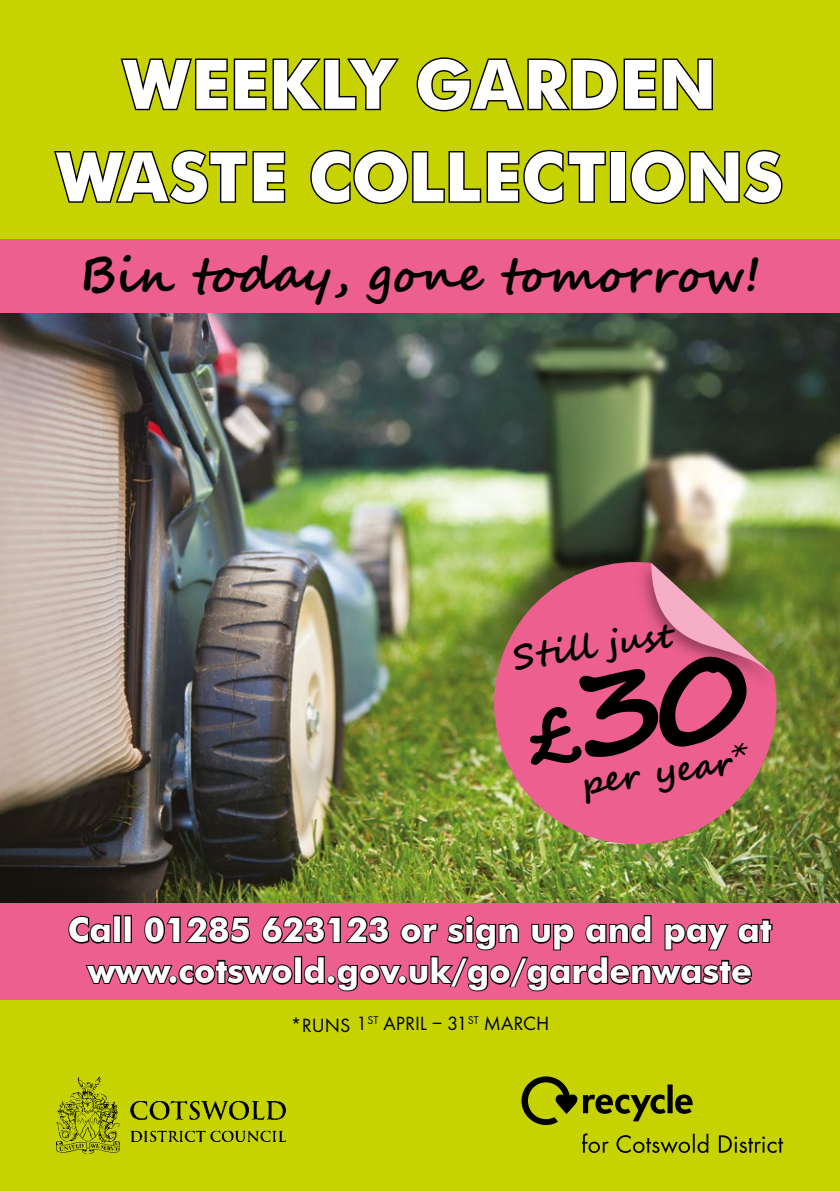
<style>
.page{position:relative;width:840px;height:1191px;background:#fff}
.page>*{position:absolute;margin:0;border:0;box-sizing:border-box;transform-origin:0 0}
.t1{font:700 68.2px/92.4px "Futura BT";color:#fff;text-align:center}
.t2{font:700 48.4px "Segoe Script";color:#000}
.t3{font:700 34.2px/41px "Futura BT";color:#fff;text-align:center}
.t4{font:700 34px "Segoe Script";color:#000}
.t5{font:20px "Futura EF";color:#000}
</style>
<div class="page">
<div style="left:0;top:0;width:839px;height:1191px;background:#c7d300"></div>
<img style="left:0;top:313px;width:839px;height:589px">
<div style="left:0;top:902px;width:839px;height:97px;background:#ec5f8f"></div>
<div style="left:0;top:239px;width:839px;height:74px;background:#ec5f8f"></div>
<svg style="left:521px;top:1076px;width:171px;height:49px"></svg>
<svg style="left:582px;top:1133px;width:200px;height:20px"></svg>
<img style="left:57px;top:1076px;width:229px;height:78px">
<svg style="left:120px;top:58px;width:279px;height:53px"></svg>
<svg style="left:416px;top:57px;width:297px;height:55px"></svg>
<svg style="left:54px;top:149px;width:232px;height:55px"></svg>
<svg style="left:310px;top:149px;width:296px;height:55px"></svg>
<div style="left:609px;top:151px;width:16px;height:52px;border:3px solid #000"></div>
<svg style="left:630px;top:149px;width:153px;height:55px"></svg>
<svg style="left:67px;top:914px;width:706px;height:86px"></svg>
<img style="left:494px;top:562px;width:282px;height:282px">
<img style="left:630px;top:550px;width:159px;height:149px">
<svg style="left:523px;top:563px;width:250px;height:205px;background:#d2657f"></svg>
<h1 class="t1" style="left:57px;top:38px;width:727px">WEEKLY GARDEN<br>WASTE COLLECTIONS</h1>
<h2 class="t2" style="left:79px;top:235px;width:682px">Bin today, gone tomorrow!</h2>
<p class="t4" style="left:509px;top:629px;width:160px;rotate:-8deg">Still just</p>
<p class="t4" style="left:578px;top:756px;width:152px;rotate:-8deg">per year</p>
<p class="t3" style="left:68px;top:909px;width:705px">Call 01285 623123 or sign up and pay at www.cotswold.gov.uk/go/gardenwaste</p>
<p class="t5" style="left:290px;top:1012px;width:260px">*RUNS 1<sup>ST</sup> APRIL – 31<sup>ST</sup> MARCH</p>
</div>
